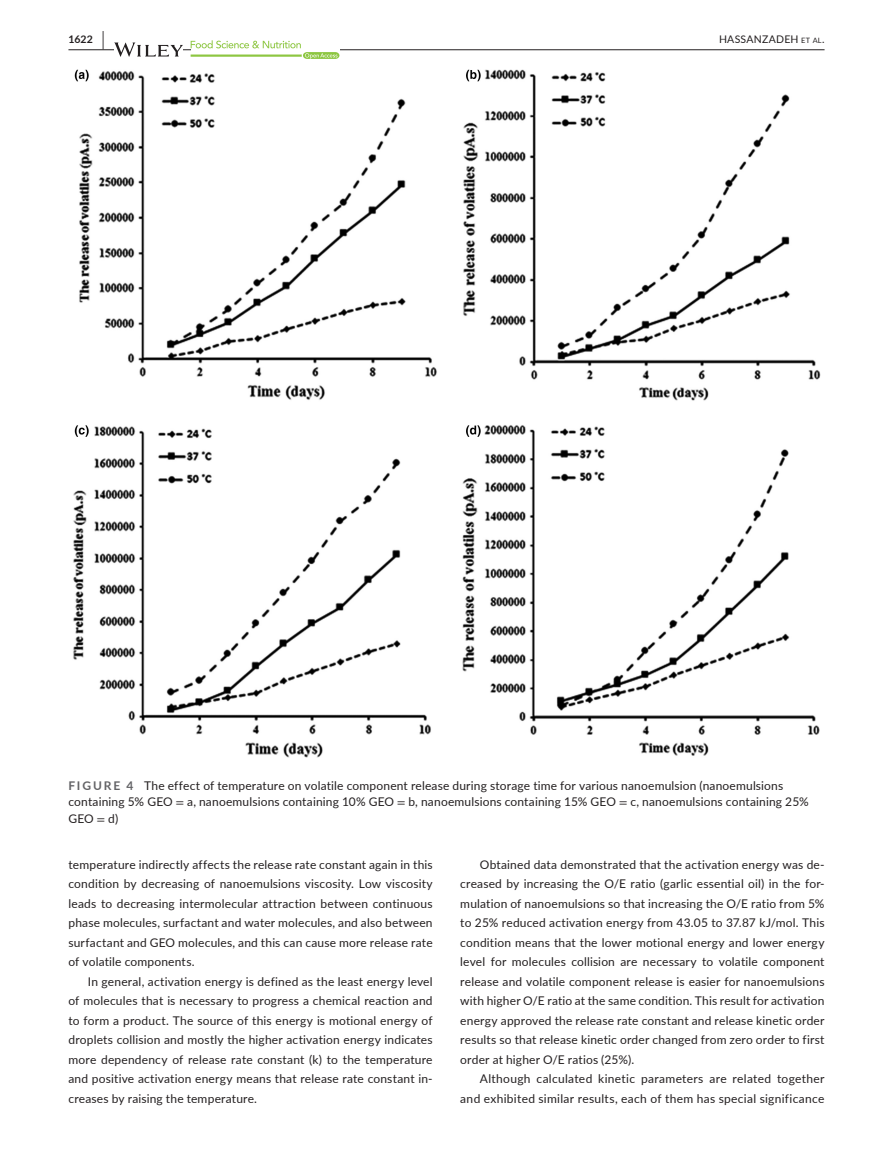
<style>
.page{position:relative;width:893px;height:1174px;background:#fff}
.page>*{position:absolute;margin:0;border:0;box-sizing:border-box;transform-origin:0 0}
.t1{font:12px/19.5px "Lato";letter-spacing:.015em;color:#231f20;text-align:justify}
.t2{font:10.5px "Lato";letter-spacing:.02em;color:#231f20}
.t3{font:700 10.5px "Lato";color:#231f20}
.s1{font-size:19.5px}
.s2{font-size:7.35px}
.s3{font-weight:700;color:#636366}
.s4{font-family:"STIX"}
</style>
<div class="page">
<hr style="left:68px;top:49px;width:756px;height:1px;background:#231f20">
<svg style="left:114px;top:42px;width:69px;height:15px"></svg>
<svg style="left:191px;top:40px;width:148px;height:19px"></svg>
<img style="left:73px;top:69px;width:748px;height:688px">
<p class="t3" style="left:68px;top:31px;width:37px">1622 <span class="s1">|</span></p>
<p class="t2" style="left:719px;top:31px;width:107px">HASSANZADEH <span class="s2">et al</span>.</p>
<p class="t1" style="left:68px;top:776px;width:742px;line-height:16.5px;text-align:left"><span class="s3">FIGURE 4</span> The effect of temperature on volatile component release during storage time for various nanoemulsion (nanoemulsions containing 5% GEO <span class="s4">=</span> a, nanoemulsions containing 10% GEO <span class="s4">=</span> b, nanoemulsions containing 15% GEO <span class="s4">=</span> c, nanoemulsions containing 25%<br>GEO <span class="s4">=</span> d)</p>
<p class="t1" style="left:68px;top:854px;width:366px">temperature indirectly affects the release rate constant again in this condition by decreasing of nanoemulsions viscosity. Low viscosity leads to decreasing intermolecular attraction between continuous phase molecules, surfactant and water molecules, and also between surfactant and GEO molecules, and this can cause more release rate of volatile components.</p>
<p class="t1" style="left:68px;top:971px;width:366px;text-indent:20px">In general, activation energy is defined as the least energy level of molecules that is necessary to progress a chemical reaction and to form a product. The source of this energy is motional energy of droplets collision and mostly the higher activation energy indicates more dependency of release rate constant (k) to the temperature and positive activation energy means that release rate constant in&shy;creases by raising the temperature.</p>
<p class="t1" style="left:460px;top:854px;width:366px;text-indent:20px">Obtained data demonstrated that the activation energy was de&shy;creased by increasing the O/E ratio (garlic essential oil) in the for&shy;mulation of nanoemulsions so that increasing the O/E ratio from 5% to 25% reduced activation energy from 43.05 to 37.87 kJ/mol. This condition means that the lower motional energy and lower energy level for molecules collision are necessary to volatile component release and volatile component release is easier for nanoemulsions with higher O/E ratio at the same condition. This result for activation energy approved the release rate constant and release kinetic order results so that release kinetic order changed from zero order to first order at higher O/E ratios (25%).</p>
<p class="t1" style="left:460px;top:1068px;width:366px;text-align:right">Although calculated kinetic parameters are related together and exhibited similar results, each of them has special significance</p>
</div>
